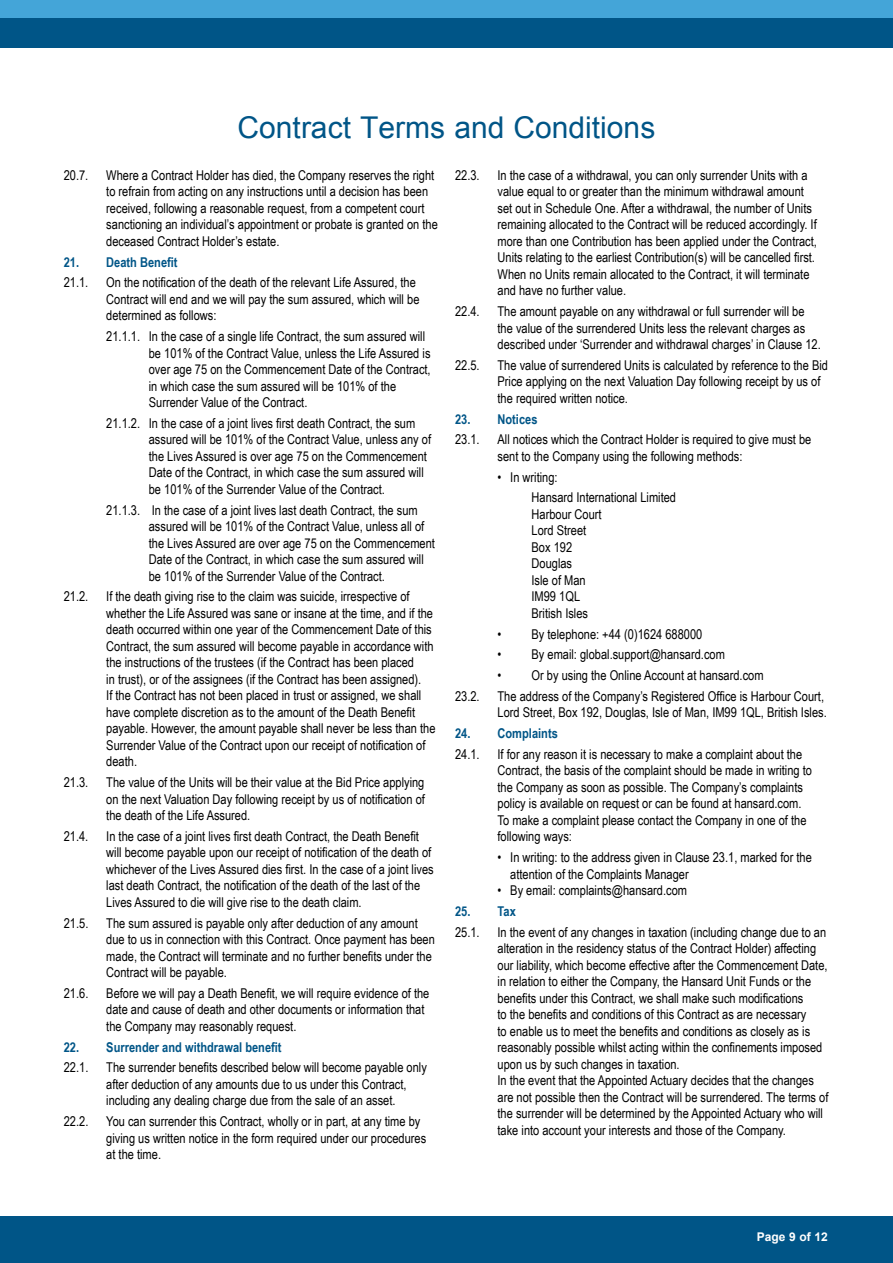
<style>
.page{position:relative;width:893px;height:1263px;background:#fff}
.page>*{position:absolute;margin:0;border:0;box-sizing:border-box;transform-origin:0 0}
.t1{font:30px "Arial";color:#005587}
.t2{font:13.5px/16.5px "Arial Narrow";color:#000}
.t3{font:700 13.5px "Arial Narrow";color:#005587}
.t4{font:700 12px "Arial";color:#fff}
</style>
<div class="page">
<div style="left:0;top:1216px;width:893px;height:47px;background:#005587"></div>
<div style="left:0;top:0;width:893px;height:33px;background:#44a5d8"></div>
<div style="left:0;top:19px;width:893px;height:29px;background:#005587"></div>
<h1 class="t1" style="left:238px;top:108px;width:419px">Contract Terms and Conditions</h1>
<p class="t2" style="left:64px;top:166px;width:26px">20.7.</p>
<p class="t2" style="left:106px;top:166px;width:333px">Where a Contract Holder has died, the Company reserves the right to refrain from acting on any instructions until a decision has been received, following a reasonable request, from a competent court sanctioning an individual’s appointment or probate is granted on the deceased Contract Holder’s estate.</p>
<p class="t3" style="left:64px;top:252px;width:115px">21. Death Benefit</p>
<p class="t2" style="left:64px;top:274px;width:26px">21.1.</p>
<p class="t2" style="left:106px;top:274px;width:315px">On the notification of the death of the relevant Life Assured, the<br>Contract will end and we will pay the sum assured, which will be determined as follows:</p>
<p class="t2" style="left:149px;top:328px;width:283px;text-indent:-43px">21.1.1. In the case of a single life Contract, the sum assured will be 101% of the Contract Value, unless the Life Assured is over age 75 on the Commencement Date of the Contract, in which case the sum assured will be 101% of the Surrender Value of the Contract.</p>
<p class="t2" style="left:149px;top:414px;width:284px;text-indent:-43px">21.1.2. In the case of a joint lives first death Contract, the sum assured will be 101% of the Contract Value, unless any of the Lives Assured is over age 75 on the Commencement Date of the Contract, in which case the sum assured will be 101% of the Surrender Value of the Contract.</p>
<p class="t2" style="left:149px;top:501px;width:288px;text-indent:-43px">21.1.3. In the case of a joint lives last death Contract, the sum assured will be 101% of the Contract Value, unless all of the Lives Assured are over age 75 on the Commencement Date of the Contract, in which case the sum assured will be 101% of the Surrender Value of the Contract.</p>
<p class="t2" style="left:64px;top:588px;width:26px">21.2.</p>
<p class="t2" style="left:106px;top:588px;width:331px">If the death giving rise to the claim was suicide, irrespective of whether the Life Assured was sane or insane at the time, and if the death occurred within one year of the Commencement Date of this Contract, the sum assured will become payable in accordance with the instructions of the trustees (if the Contract has been placed<br>in trust), or of the assignees (if the Contract has been assigned).<br>If the Contract has not been placed in trust or assigned, we shall have complete discretion as to the amount of the Death Benefit payable. However, the amount payable shall never be less than the Surrender Value of the Contract upon our receipt of notification of death.</p>
<p class="t2" style="left:64px;top:774px;width:26px">21.3.</p>
<p class="t2" style="left:106px;top:774px;width:320px;text-align:justify">The value of the Units will be their value at the Bid Price applying on the next Valuation Day following receipt by us of notification of the death of the Life Assured.</p>
<p class="t2" style="left:64px;top:827px;width:26px">21.4.</p>
<p class="t2" style="left:106px;top:827px;width:329px">In the case of a joint lives first death Contract, the Death Benefit will become payable upon our receipt of notification of the death of whichever of the Lives Assured dies first. In the case of a joint lives last death Contract, the notification of the death of the last of the Lives Assured to die will give rise to the death claim.</p>
<p class="t2" style="left:64px;top:914px;width:26px">21.5.</p>
<p class="t2" style="left:106px;top:914px;width:330px">The sum assured is payable only after deduction of any amount due to us in connection with this Contract. Once payment has been made, the Contract will terminate and no further benefits under the Contract will be payable.</p>
<p class="t2" style="left:64px;top:984px;width:26px">21.6.</p>
<p class="t2" style="left:106px;top:984px;width:325px">Before we will pay a Death Benefit, we will require evidence of the date and cause of death and other documents or information that the Company may reasonably request.</p>
<p class="t3" style="left:64px;top:1037px;width:219px">22. Surrender and withdrawal benefit</p>
<p class="t2" style="left:64px;top:1059px;width:26px">22.1.</p>
<p class="t2" style="left:106px;top:1059px;width:322px">The surrender benefits described below will become payable only after deduction of any amounts due to us under this Contract, including any dealing charge due from the sale of an asset.</p>
<p class="t2" style="left:64px;top:1113px;width:26px">22.2.</p>
<p class="t2" style="left:106px;top:1113px;width:321px">You can surrender this Contract, wholly or in part, at any time by giving us written notice in the form required under our procedures at the time.</p>
<p class="t2" style="left:455px;top:166px;width:26px">22.3.</p>
<p class="t2" style="left:498px;top:166px;width:321px">In the case of a withdrawal, you can only surrender Units with a value equal to or greater than the minimum withdrawal amount set out in Schedule One. After a withdrawal, the number of Units remaining allocated to the Contract will be reduced accordingly. If more than one Contribution has been applied under the Contract, Units relating to the earliest Contribution(s) will be cancelled first.<br>When no Units remain allocated to the Contract, it will terminate and have no further value.</p>
<p class="t2" style="left:455px;top:302px;width:26px">22.4.</p>
<p class="t2" style="left:498px;top:302px;width:325px">The amount payable on any withdrawal or full surrender will be the value of the surrendered Units less the relevant charges as described under ‘Surrender and withdrawal charges’ in Clause 12.</p>
<p class="t2" style="left:455px;top:356px;width:26px">22.5.</p>
<p class="t2" style="left:498px;top:356px;width:332px">The value of surrendered Units is calculated by reference to the Bid<br>Price applying on the next Valuation Day following receipt by us of the required written notice.</p>
<p class="t3" style="left:455px;top:408px;width:84px">23. Notices</p>
<p class="t2" style="left:455px;top:431px;width:26px">23.1.</p>
<p class="t2" style="left:498px;top:431px;width:315px">All notices which the Contract Holder is required to give must be sent to the Company using the following methods:</p>
<p class="t2" style="left:531px;top:466px;width:146px;line-height:20.7px;text-indent:-34px">• In writing:<br>Hansard International Limited</p>
<p class="t2" style="left:531px;top:505px;width:72px">Harbour Court<br>Lord Street<br>Box 192<br>Douglas<br>Isle of Man<br>IM99 1QL<br>British Isles</p>
<p class="t2" style="left:498px;top:625px;width:206px">• By telephone: +44 (0)1624 688000</p>
<p class="t2" style="left:498px;top:646px;width:229px">• By email: global.support@hansard.com</p>
<p class="t2" style="left:498px;top:666px;width:268px">• Or by using the Online Account at hansard.com</p>
<p class="t2" style="left:455px;top:687px;width:26px">23.2.</p>
<p class="t2" style="left:498px;top:687px;width:331px">The address of the Company’s Registered Office is Harbour Court,<br>Lord Street, Box 192, Douglas, Isle of Man, IM99 1QL, British Isles.</p>
<p class="t3" style="left:455px;top:723px;width:104px">24. Complaints</p>
<p class="t2" style="left:455px;top:745px;width:26px">24.1.</p>
<p class="t2" style="left:498px;top:745px;width:316px">If for any reason it is necessary to make a complaint about the Contract, the basis of the complaint should be made in writing to the Company as soon as possible. The Company’s complaints policy is available on request or can be found at hansard.com.<br>To make a complaint please contact the Company in one of the following ways:</p>
<p class="t2" style="left:510px;top:848px;width:303px;text-indent:-13px">• In writing: to the address given in Clause 23.1, marked for the attention of the Complaints Manager</p>
<p class="t2" style="left:498px;top:881px;width:191px">• By email: complaints@hansard.com</p>
<p class="t3" style="left:455px;top:901px;width:62px">25. Tax</p>
<p class="t2" style="left:455px;top:923px;width:26px">25.1.</p>
<p class="t2" style="left:497px;top:923px;width:332px">In the event of any changes in taxation (including change due to an alteration in the residency status of the Contract Holder) affecting our liability, which become effective after the Commencement Date, in relation to either the Company, the Hansard Unit Funds or the benefits under this Contract, we shall make such modifications<br>to the benefits and conditions of this Contract as are necessary<br>to enable us to meet the benefits and conditions as closely as is reasonably possible whilst acting within the confinements imposed upon us by such changes in taxation.<br>In the event that the Appointed Actuary decides that the changes are not possible then the Contract will be surrendered. The terms of the surrender will be determined by the Appointed Actuary who will take into account your interests and those of the Company.</p>
<p class="t4" style="left:757px;top:1229px;width:73px">Page 9 of 12</p>
</div>
